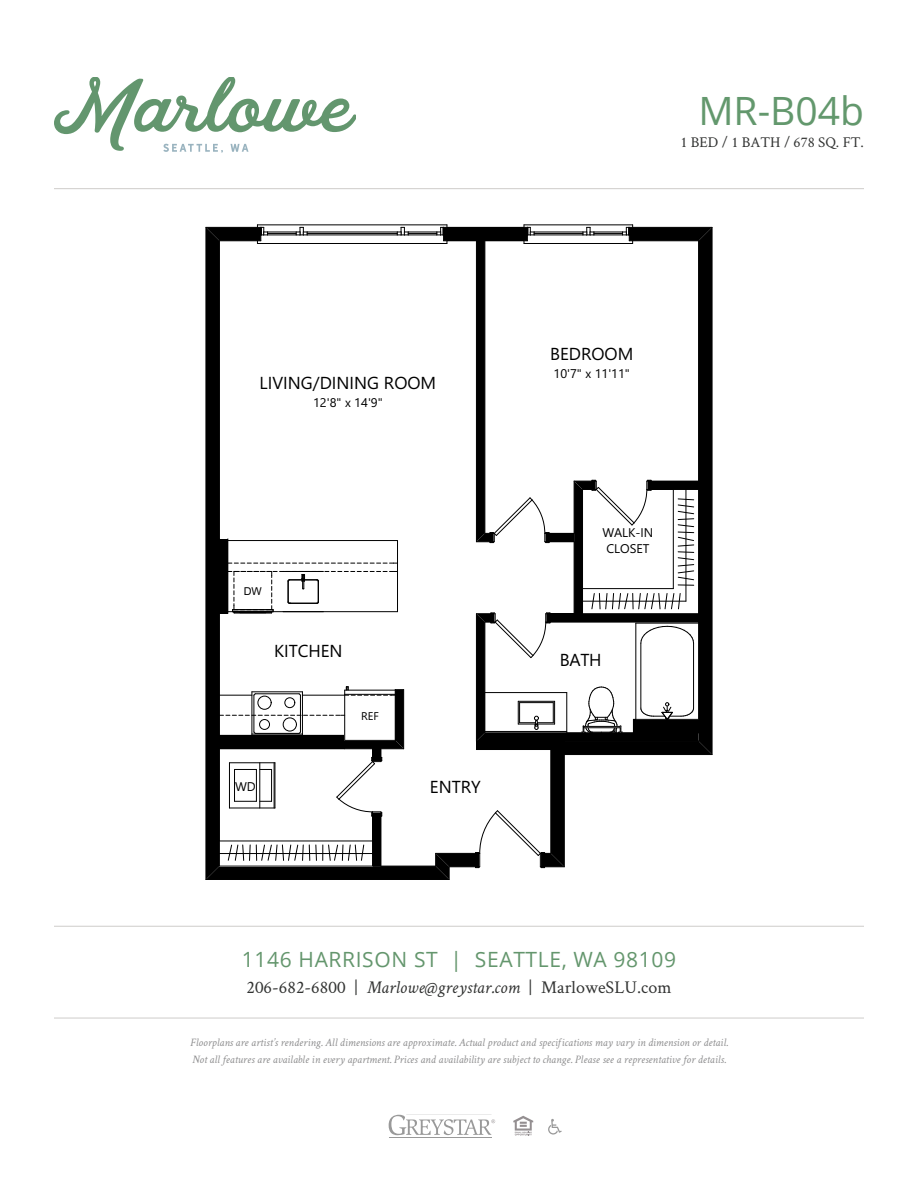
<style>
.page{position:relative;width:918px;height:1188px;background:#fff}
.page>*{position:absolute;margin:0;border:0;box-sizing:border-box;transform-origin:0 0}
.NAME_Sans_Serif{font:39px "Open Sans";color:#63986d}
.t1{font:21px "Open Sans";letter-spacing:.03em;color:#64966d}
.t2{font:18px "Crimson Text";letter-spacing:.005em;color:#323332}
.t3{font:17.4px "Segoe UI";color:#000}
.Floorplan_Details{font:15px "Crimson Text";color:#323332}
.t4{font:12.6px/16.8px "Segoe UI";letter-spacing:-.005em;color:#000;text-align:center}
.t5{font:italic 11.4px/17.4px "Crimson Text";color:#8e8e8f}
.t6{font:11.1px "Segoe UI";color:#000}
.t7{font:10.8px "Arial";color:#000}
.s1{font-style:italic}
</style>
<div class="page">
<hr style="left:54px;top:188px;width:810px;height:1px;background:#ceccca">
<hr style="left:54px;top:926px;width:810px;height:1px;background:#ceccca">
<hr style="left:54px;top:1018px;width:810px;height:1px;background:#ceccca">
<hr style="left:389px;top:1137px;width:102px;height:1px;background:#999">
<svg style="left:389px;top:1115px;width:106px;height:20px"></svg>
<svg style="left:548px;top:1119px;width:14px;height:16px"></svg>
<svg style="left:513px;top:1116px;width:20px;height:19px"></svg>
<svg style="left:54px;top:78px;width:302px;height:75px"></svg>
<hr style="left:206px;top:879px;width:243px;height:1px;background:#000">
<hr style="left:712px;top:227px;width:1px;height:528px;background:#000">
<svg style="left:206px;top:225px;width:506px;height:654px"></svg>
<hr style="left:302px;top:695px;width:43px;height:1px;background:#000">
<p class="NAME_Sans_Serif" style="left:698px;top:84px;width:167px">MR-B04b</p>
<p class="Floorplan_Details" style="left:680px;top:132px;width:185px">1 BED / 1 BATH / 678 SQ. FT.</p>
<p class="t3" style="left:260px;top:376px;width:178px">LIVING/DINING ROOM</p>
<p class="t4" style="left:313px;top:394px;width:71px">12'8" x 14'9"</p>
<p class="t7" style="left:244px;top:585px;width:20px">DW</p>
<p class="t3" style="left:274px;top:644px;width:70px">KITCHEN</p>
<p class="t6" style="left:361px;top:712px;width:19px">REF</p>
<p class="t4" style="left:235px;top:778px;width:22px">WD</p>
<p class="t3" style="left:430px;top:780px;width:52px">ENTRY</p>
<p class="t3" style="left:550px;top:347px;width:85px">BEDROOM</p>
<p class="t4" style="left:554px;top:366px;width:78px">10'7" x 11'11"</p>
<p class="t4" style="left:603px;top:524px;width:52px">WALK-IN<br>CLOSET</p>
<p class="t3" style="left:560px;top:654px;width:43px">BATH</p>
<h2 class="t1" style="left:242px;top:945px;width:436px">1146 HARRISON ST | SEATTLE, WA 98109</h2>
<h3 class="t2" style="left:246px;top:975px;width:427px">206-682-6800 | <span class="s1">Marlowe@greystar.com</span> | MarloweSLU.com</h3>
<p class="t5" style="left:190px;top:1033px;width:539px">Floorplans are artist’s rendering. All dimensions are approximate. Actual product and specifications may vary in dimension or detail.<br>Not all features are available in every apartment. Prices and availability are subject to change. Please see a representative for details.</p>
</div>
